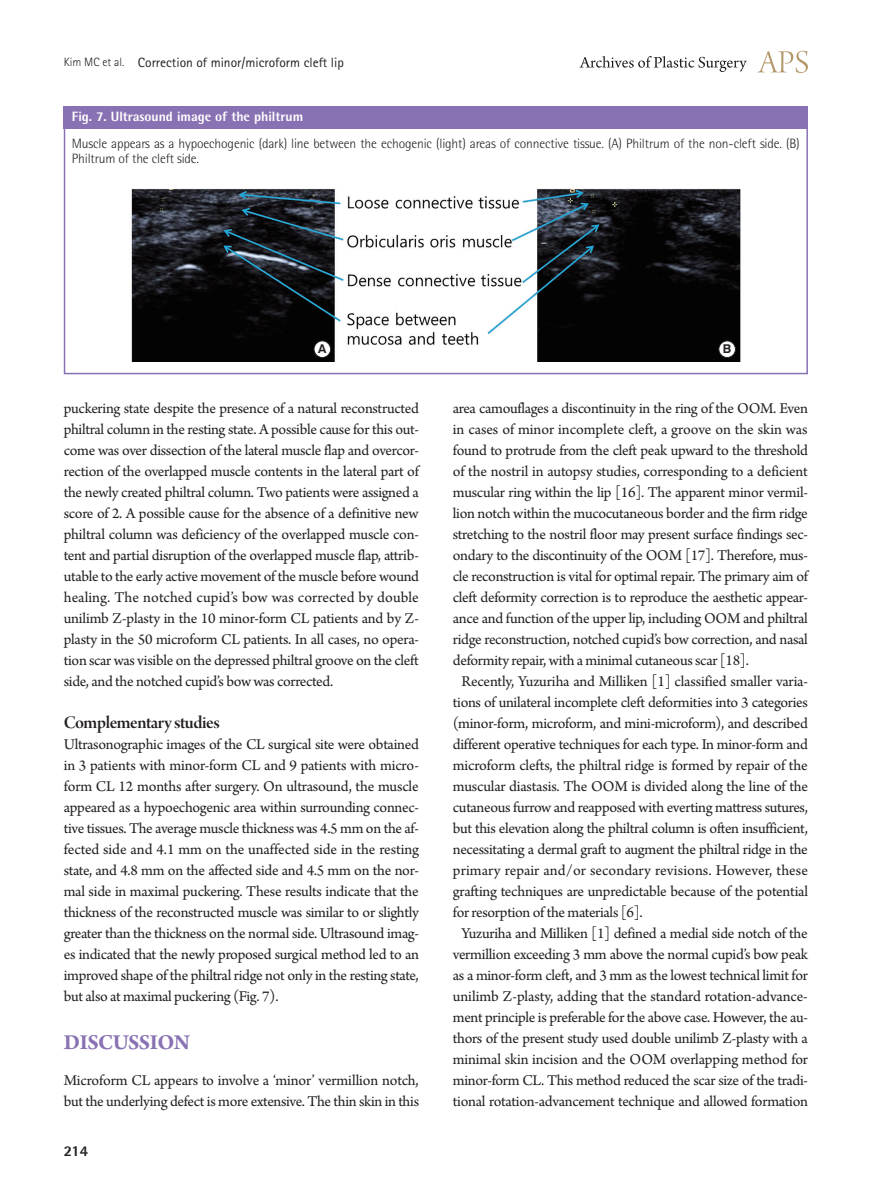
<style>
.page{position:relative;width:893px;height:1191px;background:#fff}
.page>*{position:absolute;margin:0;border:0;box-sizing:border-box;transform-origin:0 0}
.t1{font:700 22.5px "Arno Pro";letter-spacing:-.02em;color:#8972b3}
.t2{font:18.75px "Arno Pro Smbd Display";letter-spacing:-.02em;color:#231f20}
.t3{font:15.75px/21px "Arno Pro";letter-spacing:-.02em;color:#231f20;text-align:justify}
.t4{font:15.75px "Arno Pro";color:#231f20}
.t5{font:800 15px "Rotis Semi Sans Std";color:#231f20}
.t6{font:300 13.5px/15px "Rotis Semi Sans Std";letter-spacing:-.01em;color:#231f20}
.t7{font:13.5px "Rotis Sans Serif Std";color:#231f20}
.t8{font:800 13.5px "Rotis Semi Sans Std";color:#fff}
.t9{font:700 12.15px "Swiss 721 BT";color:#231f20}
.s1{font-weight:300;font-size:12px}
</style>
<div class="page">
<svg style="left:757px;top:51px;width:51px;height:22px"></svg>
<svg style="left:579px;top:56px;width:168px;height:16px"></svg>
<div style="left:64px;top:106px;width:744px;height:23px;background:#8972b3"></div>
<img style="left:131px;top:188px;width:610px;height:174px">
<div style="left:314px;top:341px;width:17px;height:16px;background:#fff;border-radius:50%"></div>
<div style="left:314px;top:341px;width:17px;height:17px;border:1px solid #231f20;border-radius:50%"></div>
<div style="left:719px;top:341px;width:16px;height:16px;background:#fff;border-radius:50%"></div>
<div style="left:719px;top:341px;width:17px;height:17px;border:1px solid #231f20;border-radius:50%"></div>
<div style="left:64px;top:106px;width:744px;height:268px;border:2px solid #8972b3"></div>
<p class="t7" style="left:64px;top:54px;width:282px"><span class="s1">Kim MC et al.</span> Correction of minor/microform cleft lip</p>
<p class="t8" style="left:72px;top:108px;width:233px">Fig. 7. Ultrasound image of the philtrum</p>
<p class="t6" style="left:72px;top:136px;width:729px">Muscle appears as a hypoechogenic (dark) line between the echogenic (light) areas of connective tissue. (A) Philtrum of the non-cleft side. (B)<br>Philtrum of the cleft side.</p>
<p class="t9" style="left:318px;top:342px;width:10px">A</p>
<p class="t9" style="left:723px;top:342px;width:10px">B</p>
<p class="t3" style="left:64px;top:399px;width:357px">puckering state despite the presence of a natural reconstructed philtral column in the resting state. A possible cause for this out&shy;come was over dissection of the lateral muscle flap and overcor&shy;rection of the overlapped muscle contents in the lateral part of the newly created philtral column. Two patients were assigned a score of 2. A possible cause for the absence of a definitive new philtral column was deficiency of the overlapped muscle con&shy;tent and partial disruption of the overlapped muscle flap, attrib&shy;utable to the early active movement of the muscle before wound healing. The notched cupid’s bow was corrected by double unilimb Z-plasty in the 10 minor-form CL patients and by Z&shy;plasty in the 50 microform CL patients. In all cases, no opera&shy;tion scar was visible on the depressed philtral groove on the cleft side, and the notched cupid’s bow was corrected.</p>
<p class="t2" style="left:64px;top:712px;width:158px">Complementary studies</p>
<p class="t3" style="left:64px;top:735px;width:357px">Ultrasonographic images of the CL surgical site were obtained in 3 patients with minor-form CL and 9 patients with micro&shy;form CL 12 months after surgery. On ultrasound, the muscle appeared as a hypoechogenic area within surrounding connec&shy;tive tissues. The average muscle thickness was 4.5 mm on the af&shy;fected side and 4.1 mm on the unaffected side in the resting state, and 4.8 mm on the affected side and 4.5 mm on the nor&shy;mal side in maximal puckering. These results indicate that the thickness of the reconstructed muscle was similar to or slightly greater than the thickness on the normal side. Ultrasound imag&shy;es indicated that the newly proposed surgical method led to an improved shape of the philtral ridge not only in the resting state, but also at maximal puckering (Fig. 7).</p>
<h1 class="t1" style="left:64px;top:1029px;width:128px">DISCUSSION</h1>
<p class="t3" style="left:64px;top:1071px;width:357px">Microform CL appears to involve a ‘minor’ vermillion notch, but the underlying defect is more extensive. The thin skin in this</p>
<p class="t5" style="left:64px;top:1141px;width:26px">214</p>
<p class="t3" style="left:453px;top:399px;width:357px">area camouflages a discontinuity in the ring of the OOM. Even</p>
<p class="t4" style="left:453px;top:420px;width:356px">in cases of minor incomplete cleft, a groove on the skin was</p>
<p class="t3" style="left:453px;top:441px;width:357px">found to protrude from the cleft peak upward to the threshold</p>
<p class="t3" style="left:453px;top:462px;width:357px">of the nostril in autopsy studies, corresponding to a deficient</p>
<p class="t3" style="left:453px;top:483px;width:357px">muscular ring within the lip [16]. The apparent minor vermil-</p>
<p class="t3" style="left:453px;top:504px;width:357px">lion notch within the mucocutaneous border and the firm ridge</p>
<p class="t3" style="left:453px;top:525px;width:357px">stretching to the nostril floor may present surface findings sec-</p>
<p class="t3" style="left:453px;top:546px;width:357px">ondary to the discontinuity of the OOM [17]. Therefore, mus-</p>
<p class="t3" style="left:453px;top:567px;width:357px">cle reconstruction is vital for optimal repair. The primary aim of</p>
<p class="t3" style="left:453px;top:588px;width:357px">cleft deformity correction is to reproduce the aesthetic appear-</p>
<p class="t3" style="left:453px;top:609px;width:357px">ance and function of the upper lip, including OOM and philtral</p>
<p class="t3" style="left:453px;top:630px;width:357px">ridge reconstruction, notched cupid’s bow correction, and nasal</p>
<p class="t3" style="left:453px;top:651px;width:298px">deformity repair, with a minimal cutaneous scar [18].</p>
<p class="t3" style="left:461px;top:672px;width:348px">Recently, Yuzuriha and Milliken [1] classified smaller varia-</p>
<p class="t3" style="left:453px;top:693px;width:357px">tions of unilateral incomplete cleft deformities into 3 categories</p>
<p class="t3" style="left:453px;top:714px;width:357px">(minor-form, microform, and mini-microform), and described</p>
<p class="t3" style="left:453px;top:735px;width:357px">different operative techniques for each type. In minor-form and</p>
<p class="t3" style="left:453px;top:756px;width:356px">microform clefts, the philtral ridge is formed by repair of the</p>
<p class="t3" style="left:453px;top:777px;width:357px">muscular diastasis. The OOM is divided along the line of the</p>
<p class="t3" style="left:453px;top:798px;width:357px">cutaneous furrow and reapposed with everting mattress sutures,</p>
<p class="t3" style="left:453px;top:819px;width:357px">but this elevation along the philtral column is often insufficient,</p>
<p class="t3" style="left:453px;top:839px;width:357px">necessitating a dermal graft to augment the philtral ridge in the</p>
<p class="t4" style="left:453px;top:861px;width:357px">primary repair and/or secondary revisions. However, these</p>
<p class="t3" style="left:453px;top:881px;width:357px">grafting techniques are unpredictable because of the potential</p>
<p class="t3" style="left:453px;top:902px;width:191px">for resorption of the materials [6].</p>
<p class="t3" style="left:461px;top:923px;width:348px">Yuzuriha and Milliken [1] defined a medial side notch of the</p>
<p class="t3" style="left:453px;top:944px;width:357px">vermillion exceeding 3 mm above the normal cupid’s bow peak</p>
<p class="t3" style="left:453px;top:965px;width:357px">as a minor-form cleft, and 3 mm as the lowest technical limit for</p>
<p class="t3" style="left:453px;top:986px;width:356px">unilimb Z-plasty, adding that the standard rotation-advance-</p>
<p class="t3" style="left:453px;top:1007px;width:356px">ment principle is preferable for the above case. However, the au-</p>
<p class="t3" style="left:453px;top:1028px;width:357px">thors of the present study used double unilimb Z-plasty with a</p>
<p class="t3" style="left:453px;top:1049px;width:357px">minimal skin incision and the OOM overlapping method for</p>
<p class="t3" style="left:453px;top:1070px;width:357px">minor-form CL. This method reduced the scar size of the tradi-</p>
<p class="t3" style="left:453px;top:1091px;width:357px">tional rotation-advancement technique and allowed formation</p>
</div>
